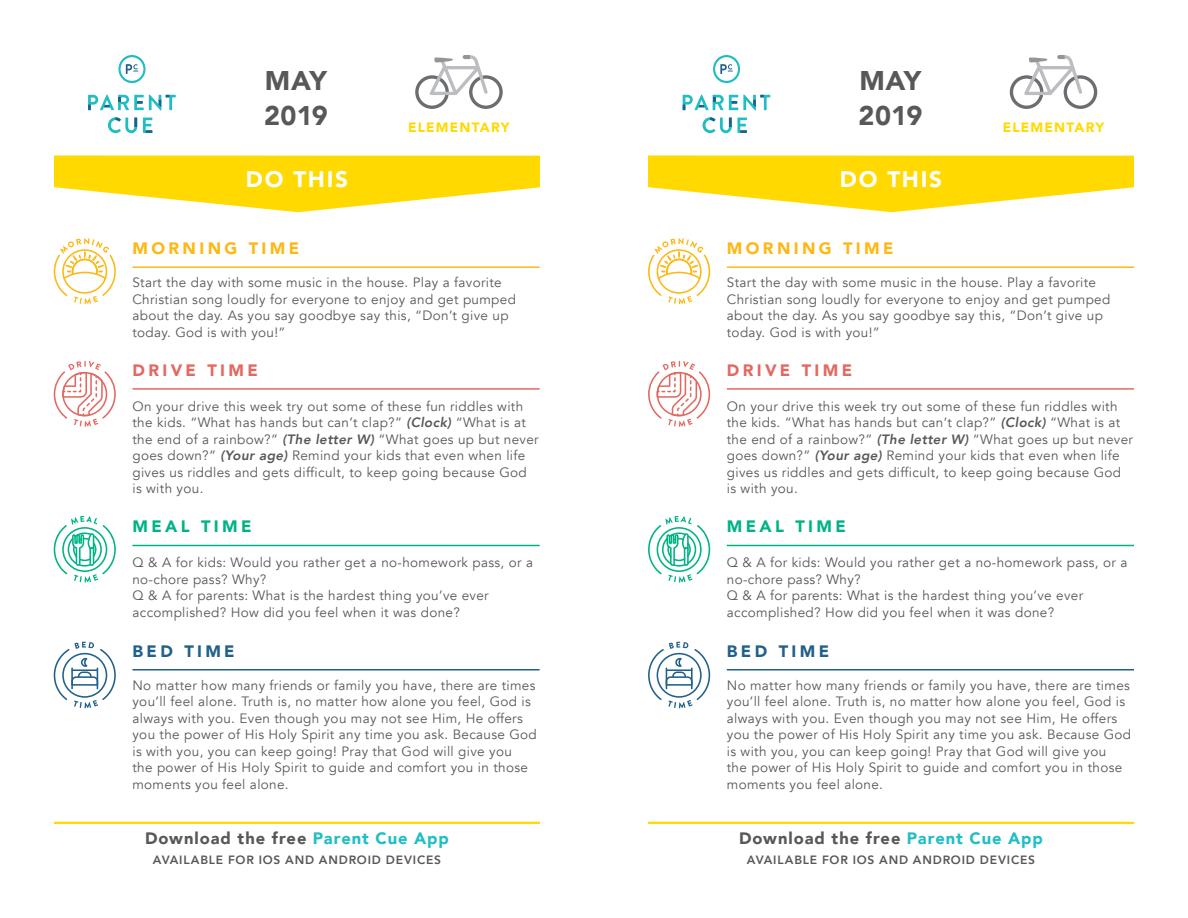
<style>
.page{position:relative;width:1188px;height:918px;background:#fff}
.page>*{position:absolute;margin:0;border:0;box-sizing:border-box;transform-origin:0 0}
.t1{font:900 27px/34.5px "Avenir";color:#57585a}
.t2{font:900 22.5px "Avenir";letter-spacing:.075em;color:#fff}
.t3{font:900 16.5px "Avenir";letter-spacing:.055em;color:#57585a}
.t4{font:900 16.5px "Avenir";letter-spacing:.205em;color:#fcb814}
.t5{font:900 16.5px "Avenir";letter-spacing:.2em;color:#e26962}
.t6{font:900 16.5px "Avenir";letter-spacing:.2em;color:#00b385}
.t7{font:900 16.5px "Avenir";letter-spacing:.205em;color:#216089}
.t8{font:13.5px/16.5px "Avenir";letter-spacing:.025em;color:#57585a}
.t9{font:900 13.5px "Avenir";letter-spacing:.09em;color:#ffd900}
.t10{font:800 12px "Avenir";letter-spacing:.07em;color:#57585a}
.s1{font-weight:800;font-style:italic}
.s2{color:#20bec5}
</style>
<div class="page">
<hr style="left:54px;top:822px;width:486px;height:2px;background:#ffd900">
<hr style="left:648px;top:822px;width:486px;height:2px;background:#ffd900">
<svg style="left:54px;top:156px;width:486px;height:56px"></svg>
<svg style="left:648px;top:156px;width:486px;height:56px"></svg>
<svg style="left:1010px;top:55px;width:87px;height:54px"></svg>
<svg style="left:415px;top:55px;width:88px;height:54px"></svg>
<hr style="left:132px;top:388px;width:408px;height:2px;background:#e26962">
<hr style="left:727px;top:388px;width:407px;height:2px;background:#e26962">
<svg style="left:54px;top:361px;width:62px;height:66px"></svg>
<svg style="left:648px;top:361px;width:62px;height:66px"></svg>
<hr style="left:132px;top:545px;width:408px;height:1px;background:#00b385">
<hr style="left:727px;top:545px;width:407px;height:1px;background:#00b385">
<svg style="left:54px;top:516px;width:62px;height:67px"></svg>
<svg style="left:648px;top:516px;width:62px;height:67px"></svg>
<hr style="left:132px;top:669px;width:408px;height:2px;background:#216089">
<hr style="left:727px;top:669px;width:407px;height:2px;background:#216089">
<svg style="left:54px;top:642px;width:62px;height:66px"></svg>
<svg style="left:648px;top:642px;width:62px;height:66px"></svg>
<hr style="left:132px;top:266px;width:408px;height:2px;background:#fcb814">
<hr style="left:727px;top:266px;width:407px;height:2px;background:#fcb814">
<svg style="left:54px;top:238px;width:62px;height:66px"></svg>
<svg style="left:648px;top:238px;width:62px;height:66px"></svg>
<svg style="left:738px;top:118px;width:9px;height:15px"></svg>
<svg style="left:683px;top:95px;width:87px;height:15px"></svg>
<svg style="left:702px;top:117px;width:30px;height:16px"></svg>
<svg style="left:713px;top:55px;width:27px;height:28px"></svg>
<svg style="left:143px;top:118px;width:9px;height:15px"></svg>
<svg style="left:88px;top:95px;width:88px;height:15px"></svg>
<svg style="left:108px;top:117px;width:29px;height:16px"></svg>
<svg style="left:118px;top:55px;width:28px;height:28px"></svg>
<h1 class="t1" style="left:264px;top:63px;width:65px">MAY<br>2019</h1>
<h1 class="t1" style="left:859px;top:63px;width:65px">MAY<br>2019</h1>
<p class="t9" style="left:408px;top:115px;width:103px">ELEMENTARY</p>
<p class="t9" style="left:1003px;top:115px;width:103px">ELEMENTARY</p>
<h2 class="t2" style="left:246px;top:160px;width:104px">DO THIS</h2>
<h2 class="t2" style="left:840px;top:160px;width:104px">DO THIS</h2>
<p class="t4" style="left:132px;top:234px;width:168px">MORNING TIME</p>
<p class="t4" style="left:727px;top:234px;width:168px">MORNING TIME</p>
<p class="t8" style="left:132px;top:275px;width:385px">Start the day with some music in the house. Play a favorite Christian song loudly for everyone to enjoy and get pumped about the day. As you say goodbye say this, “Don’t give up today. God is with you!”</p>
<p class="t8" style="left:727px;top:275px;width:385px">Start the day with some music in the house. Play a favorite Christian song loudly for everyone to enjoy and get pumped about the day. As you say goodbye say this, “Don’t give up today. God is with you!”</p>
<p class="t5" style="left:132px;top:356px;width:127px">DRIVE TIME</p>
<p class="t5" style="left:727px;top:356px;width:127px">DRIVE TIME</p>
<p class="t8" style="left:132px;top:398px;width:408px">On your drive this week try out some of these fun riddles with the kids. “What has hands but can’t clap?” <span class="s1">(Clock)</span> “What is at the end of a rainbow?” <span class="s1">(The letter W)</span> “What goes up but never goes down?” <span class="s1">(Your age)</span> Remind your kids that even when life gives us riddles and gets difficult, to keep going because God is with you.</p>
<p class="t8" style="left:727px;top:398px;width:408px">On your drive this week try out some of these fun riddles with the kids. “What has hands but can’t clap?” <span class="s1">(Clock)</span> “What is at the end of a rainbow?” <span class="s1">(The letter W)</span> “What goes up but never goes down?” <span class="s1">(Your age)</span> Remind your kids that even when life gives us riddles and gets difficult, to keep going because God is with you.</p>
<p class="t6" style="left:132px;top:513px;width:120px">MEAL TIME</p>
<p class="t6" style="left:727px;top:513px;width:120px">MEAL TIME</p>
<p class="t8" style="left:132px;top:555px;width:402px">Q &amp; A for kids: Would you rather get a no-homework pass, or a no-chore pass? Why?<br>Q &amp; A for parents: What is the hardest thing you’ve ever accomplished? How did you feel when it was done?</p>
<p class="t8" style="left:727px;top:554px;width:402px">Q &amp; A for kids: Would you rather get a no-homework pass, or a no-chore pass? Why?<br>Q &amp; A for parents: What is the hardest thing you’ve ever accomplished? How did you feel when it was done?</p>
<p class="t7" style="left:132px;top:637px;width:104px">BED TIME</p>
<p class="t7" style="left:727px;top:637px;width:104px">BED TIME</p>
<p class="t8" style="left:132px;top:677px;width:406px">No matter how many friends or family you have, there are times you’ll feel alone. Truth is, no matter how alone you feel, God is always with you. Even though you may not see Him, He offers you the power of His Holy Spirit any time you ask. Because God is with you, you can keep going! Pray that God will give you<br>the power of His Holy Spirit to guide and comfort you in those moments you feel alone.</p>
<p class="t8" style="left:727px;top:677px;width:406px">No matter how many friends or family you have, there are times you’ll feel alone. Truth is, no matter how alone you feel, God is always with you. Even though you may not see Him, He offers you the power of His Holy Spirit any time you ask. Because God is with you, you can keep going! Pray that God will give you<br>the power of His Holy Spirit to guide and comfort you in those moments you feel alone.</p>
<p class="t3" style="left:145px;top:824px;width:305px">Download the free <span class="s2">Parent Cue App</span></p>
<p class="t10" style="left:153px;top:850px;width:290px">AVAILABLE FOR IOS AND ANDROID DEVICES</p>
<p class="t3" style="left:739px;top:824px;width:305px">Download the free <span class="s2">Parent Cue App</span></p>
<p class="t10" style="left:747px;top:850px;width:290px">AVAILABLE FOR IOS AND ANDROID DEVICES</p>
</div>
